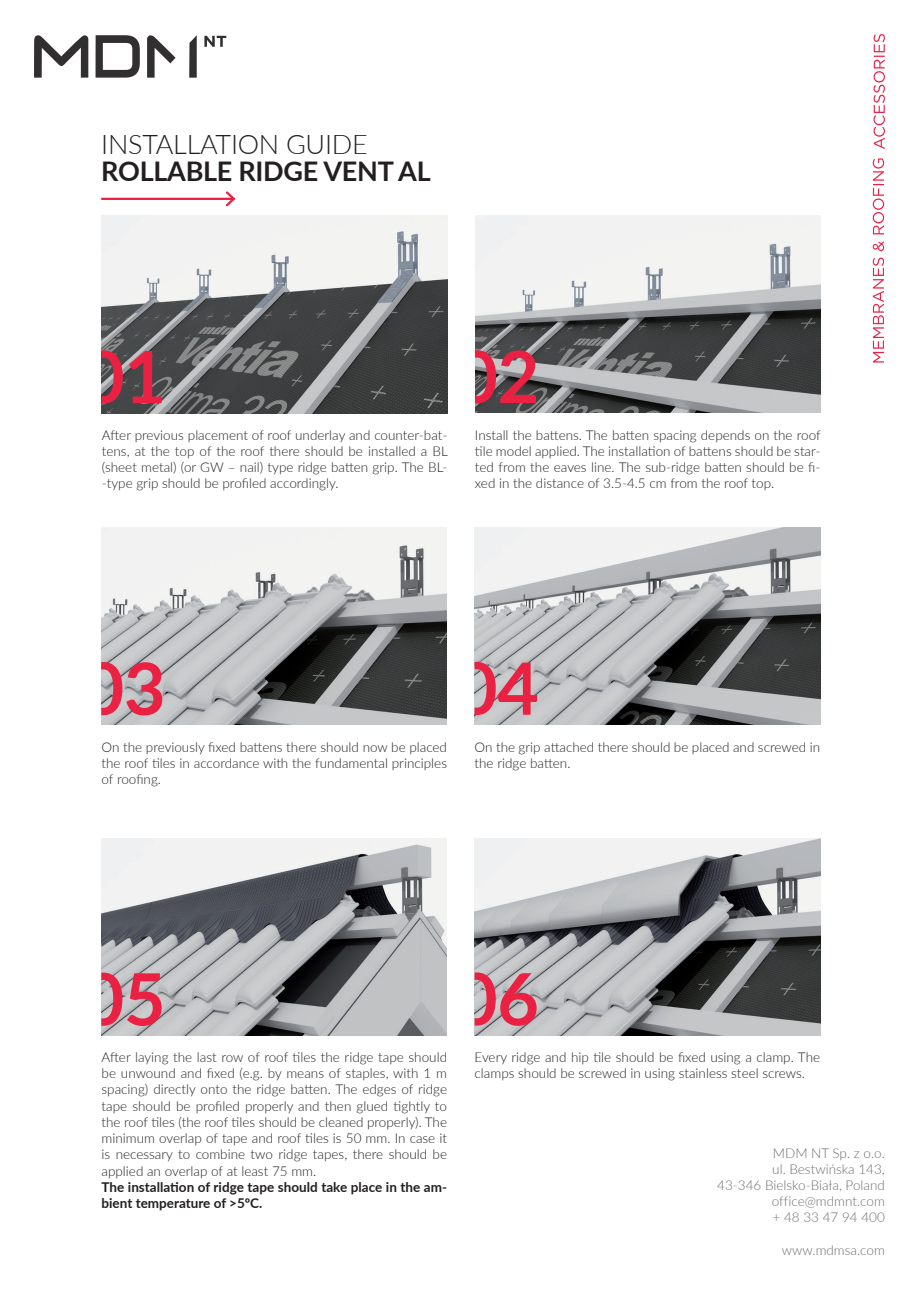
<style>
.page{position:relative;width:919px;height:1289px;background:#fff}
.page>*{position:absolute;margin:0;border:0;box-sizing:border-box;transform-origin:0 0}
.t1{font:700 72px "Lato";color:#eb2143}
.t2{font:700 27px "Lato";letter-spacing:-.01em;color:#231f20}
.t3{font:300 27px "Lato";letter-spacing:-.01em;color:#231f20}
.t4{font:300 13.5px/16.2px "Lato";color:#231f20;text-align:justify}
.t5{font:300 13.5px/16.2px "Lato";color:#6c6d70;text-align:right}
.t6{font:700 13.5px/16.2px "Lato";color:#231f20}
</style>
<div class="page">
<img style="left:102px;top:216px;width:345px;height:197px">
<img style="left:475px;top:216px;width:345px;height:197px">
<svg style="left:204px;top:36px;width:22px;height:11px"></svg>
<svg style="left:189px;top:35px;width:8px;height:43px"></svg>
<svg style="left:147px;top:35px;width:28px;height:43px"></svg>
<svg style="left:34px;top:35px;width:54px;height:43px"></svg>
<svg style="left:95px;top:35px;width:45px;height:43px"></svg>
<hr style="left:102px;top:198px;width:132px;height:2px;background:#eb2143">
<svg style="left:224px;top:191px;width:12px;height:16px"></svg>
<svg style="left:102px;top:350px;width:21px;height:53px"></svg>
<svg style="left:475px;top:350px;width:21px;height:53px"></svg>
<svg style="left:872px;top:34px;width:12px;height:328px"></svg>
<img style="left:101px;top:527px;width:346px;height:197px">
<img style="left:474px;top:527px;width:346px;height:197px">
<svg style="left:101px;top:662px;width:21px;height:53px"></svg>
<svg style="left:474px;top:662px;width:21px;height:53px"></svg>
<img style="left:101px;top:838px;width:346px;height:197px">
<img style="left:474px;top:838px;width:346px;height:197px">
<svg style="left:101px;top:972px;width:21px;height:53px"></svg>
<svg style="left:474px;top:972px;width:21px;height:53px"></svg>
<h2 class="t3" style="left:101px;top:126px;width:268px">INSTALLATION GUIDE</h2>
<h2 class="t2" style="left:101px;top:152px;width:331px">ROLLABLE RIDGE VENT AL</h2>
<h1 class="t1" style="left:124px;top:324px;width:43px">1</h1>
<h1 class="t1" style="left:497px;top:324px;width:43px">2</h1>
<p class="t4" style="left:102px;top:426px;width:347px">After previous placement of roof underlay and counter-bat&shy;tens, at the top of the roof there should be installed a BL (sheet metal) (or GW – nail) type ridge batten grip. The BL--type grip should be profiled accordingly.</p>
<p class="t4" style="left:475px;top:426px;width:347px">Install the battens. The batten spacing depends on the roof tile model applied. The installation of battens should be star&shy;ted from the eaves line. The sub-ridge batten should be fi&shy;xed in the distance of 3.5-4.5 cm from the roof top.</p>
<h1 class="t1" style="left:124px;top:635px;width:43px">3</h1>
<h1 class="t1" style="left:497px;top:635px;width:43px">4</h1>
<p class="t4" style="left:102px;top:738px;width:347px">On the previously fixed battens there should now be placed the roof tiles in accordance with the fundamental principles of roofing.</p>
<p class="t4" style="left:474px;top:738px;width:347px">On the grip attached there should be placed and screwed in the ridge batten.</p>
<h1 class="t1" style="left:124px;top:946px;width:43px">5</h1>
<h1 class="t1" style="left:497px;top:946px;width:43px">6</h1>
<p class="t4" style="left:102px;top:1048px;width:347px">After laying the last row of roof tiles the ridge tape should be unwound and fixed (e.g. by means of staples, with 1 m spacing) directly onto the ridge batten. The edges of ridge tape should be profiled properly and then glued tightly to the roof tiles (the roof tiles should be cleaned properly). The minimum overlap of tape and roof tiles is 50 mm. In case it is necessary to combine two ridge tapes, there should be applied an overlap of at least 75 mm.</p>
<p class="t6" style="left:102px;top:1178px;width:347px">The installation of ridge tape should take place in the am&shy;bient temperature of &gt;5ºC.</p>
<p class="t4" style="left:474px;top:1048px;width:347px">Every ridge and hip tile should be fixed using a clamp. The clamps should be screwed in using stainless steel screws.</p>
<p class="t5" style="left:717px;top:1144px;width:169px">MDM NT Sp. z o.o.<br>ul. Bestwińska 143,<br>43-346 Bielsko-Biała, Poland office@mdmnt.com<br>+ 48 33 47 94 400</p>
<p class="t5" style="left:781px;top:1241px;width:105px">www.mdmsa.com</p>
</div>
